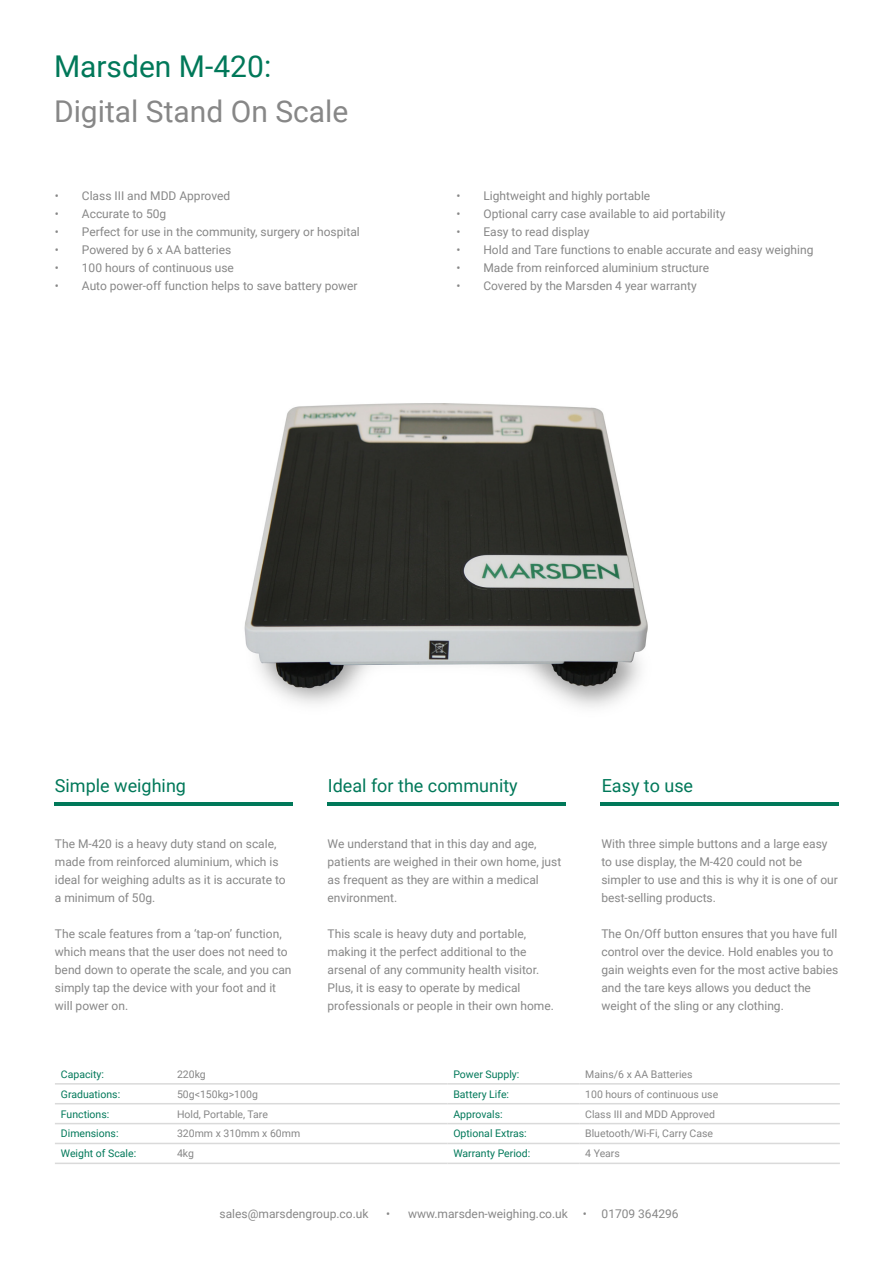
<style>
.page{position:relative;width:893px;height:1263px;background:#fff}
.page>*{position:absolute;margin:0;border:0;box-sizing:border-box;transform-origin:0 0}
.t1{font:30px "Roboto";color:#878787}
.t2{font:30px "Roboto";color:#007859}
.t3{font:18px "Roboto";color:#007859}
.t4{font:12px/18px "Roboto";color:#878787}
.t5{font:10.5px "Roboto";color:#878787}
.t6{font:10.5px "Roboto";color:#007859}
</style>
<div class="page">
<hr style="left:55px;top:1083px;width:116px;height:1px;background:#dadada">
<hr style="left:171px;top:1083px;width:276px;height:1px;background:#dadada">
<hr style="left:447px;top:1083px;width:132px;height:1px;background:#dadada">
<hr style="left:579px;top:1083px;width:261px;height:1px;background:#dadada">
<hr style="left:55px;top:1103px;width:116px;height:1px;background:#dadada">
<hr style="left:171px;top:1103px;width:276px;height:1px;background:#dadada">
<hr style="left:447px;top:1103px;width:132px;height:1px;background:#dadada">
<hr style="left:579px;top:1103px;width:261px;height:1px;background:#dadada">
<hr style="left:55px;top:1123px;width:116px;height:1px;background:#dadada">
<hr style="left:171px;top:1123px;width:276px;height:1px;background:#dadada">
<hr style="left:447px;top:1123px;width:132px;height:1px;background:#dadada">
<hr style="left:579px;top:1123px;width:261px;height:1px;background:#dadada">
<hr style="left:55px;top:1143px;width:116px;height:1px;background:#dadada">
<hr style="left:171px;top:1143px;width:276px;height:1px;background:#dadada">
<hr style="left:447px;top:1143px;width:132px;height:1px;background:#dadada">
<hr style="left:579px;top:1143px;width:261px;height:1px;background:#dadada">
<hr style="left:55px;top:1162px;width:116px;height:2px;background:#dadada">
<hr style="left:171px;top:1162px;width:276px;height:2px;background:#dadada">
<hr style="left:447px;top:1162px;width:132px;height:2px;background:#dadada">
<hr style="left:579px;top:1162px;width:261px;height:2px;background:#dadada">
<hr style="left:54px;top:802px;width:238px;height:4px;background:#007859">
<hr style="left:327px;top:802px;width:239px;height:4px;background:#007859">
<hr style="left:600px;top:802px;width:239px;height:4px;background:#007859">
<img style="left:244px;top:403px;width:404px;height:305px">
<h1 class="t2" style="left:54px;top:45px;width:219px">Marsden M-420:</h1>
<h1 class="t1" style="left:54px;top:90px;width:296px">Digital Stand On Scale</h1>
<p class="t4" style="left:55px;top:187px;width:177px">• Class III and MDD Approved</p>
<p class="t4" style="left:55px;top:205px;width:113px">• Accurate to 50g</p>
<p class="t4" style="left:55px;top:223px;width:306px">• Perfect for use in the community, surgery or hospital</p>
<p class="t4" style="left:55px;top:241px;width:178px">• Powered by 6 x AA batteries</p>
<p class="t4" style="left:55px;top:259px;width:181px">• 100 hours of continuous use</p>
<p class="t4" style="left:55px;top:277px;width:304px">• Auto power-off function helps to save battery power</p>
<p class="t4" style="left:456px;top:187px;width:195px">• Lightweight and highly portable</p>
<p class="t4" style="left:456px;top:205px;width:270px">• Optional carry case available to aid portability</p>
<p class="t4" style="left:456px;top:223px;width:135px">• Easy to read display</p>
<p class="t4" style="left:456px;top:241px;width:359px">• Hold and Tare functions to enable accurate and easy weighing</p>
<p class="t4" style="left:456px;top:259px;width:254px">• Made from reinforced aluminium structure</p>
<p class="t4" style="left:456px;top:277px;width:242px">• Covered by the Marsden 4 year warranty</p>
<h2 class="t3" style="left:55px;top:773px;width:133px">Simple weighing</h2>
<p class="t4" style="left:55px;top:834px;width:232px">The M-420 is a heavy duty stand on scale, made from reinforced aluminium, which is ideal for weighing adults as it is accurate to a minimum of 50g.</p>
<p class="t4" style="left:55px;top:924px;width:238px">The scale features from a ‘tap-on’ function, which means that the user does not need to bend down to operate the scale, and you can simply tap the device with your foot and it will power on.</p>
<h2 class="t3" style="left:328px;top:773px;width:191px">Ideal for the community</h2>
<p class="t4" style="left:328px;top:834px;width:235px">We understand that in this day and age, patients are weighed in their own home, just as frequent as they are within a medical environment.</p>
<p class="t4" style="left:328px;top:924px;width:228px">This scale is heavy duty and portable, making it the perfect additional to the arsenal of any community health visitor.<br>Plus, it is easy to operate by medical professionals or people in their own home.</p>
<h2 class="t3" style="left:602px;top:773px;width:93px">Easy to use</h2>
<p class="t4" style="left:601px;top:834px;width:238px">With three simple buttons and a large easy to use display, the M-420 could not be simpler to use and this is why it is one of our best-selling products.</p>
<p class="t4" style="left:601px;top:924px;width:238px">The On/Off button ensures that you have full control over the device. Hold enables you to gain weights even for the most active babies and the tare keys allows you deduct the weight of the sling or any clothing.</p>
<p class="t6" style="left:61px;top:1067px;width:45px">Capacity:</p>
<p class="t5" style="left:177px;top:1067px;width:30px">220kg</p>
<p class="t6" style="left:453px;top:1067px;width:67px">Power Supply:</p>
<p class="t5" style="left:585px;top:1067px;width:109px">Mains/6 x AA Batteries</p>
<p class="t6" style="left:61px;top:1086px;width:61px">Graduations:</p>
<p class="t5" style="left:177px;top:1086px;width:82px">50g&lt;150kg&gt;100g</p>
<p class="t6" style="left:453px;top:1086px;width:57px">Battery Life:</p>
<p class="t5" style="left:585px;top:1086px;width:135px">100 hours of continuous use</p>
<p class="t6" style="left:61px;top:1106px;width:50px">Functions:</p>
<p class="t5" style="left:177px;top:1106px;width:92px">Hold, Portable, Tare</p>
<p class="t6" style="left:453px;top:1106px;width:51px">Approvals:</p>
<p class="t5" style="left:585px;top:1106px;width:131px">Class III and MDD Approved</p>
<p class="t6" style="left:61px;top:1126px;width:59px">Dimensions:</p>
<p class="t5" style="left:177px;top:1126px;width:125px">320mm x 310mm x 60mm</p>
<p class="t6" style="left:453px;top:1126px;width:75px">Optional Extras:</p>
<p class="t5" style="left:585px;top:1126px;width:129px">Bluetooth/Wi-Fi, Carry Case</p>
<p class="t6" style="left:61px;top:1146px;width:77px">Weight of Scale:</p>
<p class="t5" style="left:177px;top:1146px;width:19px">4kg</p>
<p class="t6" style="left:453px;top:1146px;width:78px">Warranty Period:</p>
<p class="t5" style="left:585px;top:1146px;width:36px">4 Years</p>
<p class="t4" style="left:220px;top:1204px;width:150px">sales@marsdengroup.co.uk</p>
<p class="t4" style="left:386px;top:1204px;width:294px">• www.marsden-weighing.co.uk • 01709 364296</p>
</div>
